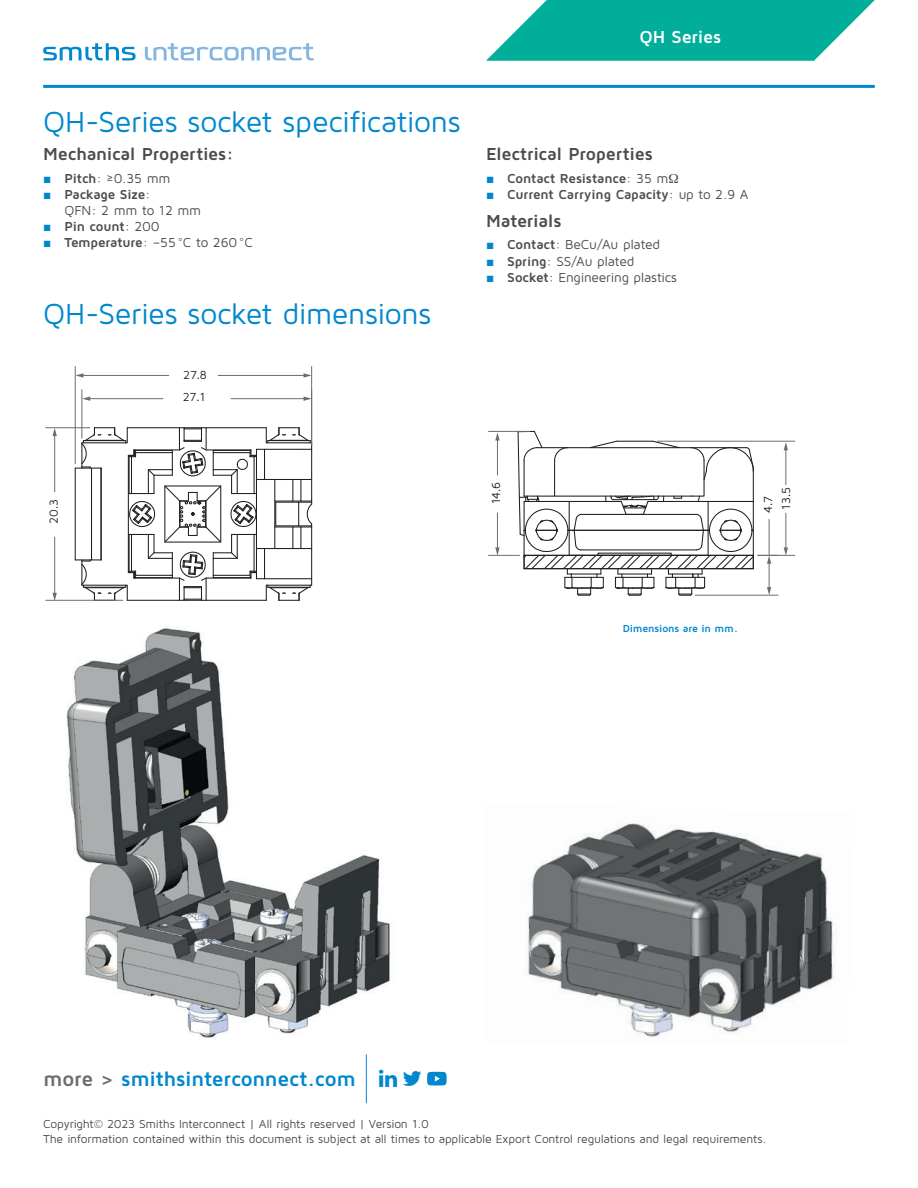
<style>
.page{position:relative;width:918px;height:1188px;background:#fff}
.page>*{position:absolute;margin:0;border:0;box-sizing:border-box;transform-origin:0 0}
.Heading_2_span{font:30px "Maven Pro";letter-spacing:-.015em;color:#0088ce}
.t1{font:700 21px "Maven Pro";letter-spacing:-.015em;color:#0088ce}
.Heading_5B{font:700 18px "Maven Pro";letter-spacing:-.01em;color:#4b4c4d}
.t2{font:700 18px "Maven Pro";letter-spacing:-.015em;color:#fff}
.t3{font:13.5px/16.2px "Maven Pro";letter-spacing:-.015em;color:#4b4c4d}
.t4{font:700 13.5px "Maven Pro";letter-spacing:-.01em;color:#4b4c4d}
.t5{font:12px/15px "Maven Pro";letter-spacing:-.015em;color:#4b4c4d}
.t6{font:12px/22.2px "Maven Pro";color:#231f20}
.t7{font:700 10.5px "Maven Pro";letter-spacing:-.015em;color:#0088ce}
.s1{font-family:"Arial";color:#0088ce}
.s2{font-weight:700}
.s3{font-family:"Arial";font-weight:400;color:#0088ce}
.s4{font-weight:400}
.s5{color:#6c6d70}
</style>
<div class="page">
<svg style="left:43px;top:43px;width:93px;height:17px"></svg>
<svg style="left:145px;top:43px;width:169px;height:17px"></svg>
<img style="left:66px;top:628px;width:324px;height:410px">
<img style="left:527px;top:823px;width:308px;height:214px">
<svg style="left:75px;top:427px;width:237px;height:174px"></svg>
<hr style="left:82px;top:375px;width:87px;height:1px;background:#6c6d70">
<svg style="left:76px;top:373px;width:7px;height:5px"></svg>
<hr style="left:218px;top:375px;width:87px;height:1px;background:#6c6d70">
<svg style="left:304px;top:373px;width:7px;height:5px"></svg>
<hr style="left:311px;top:366px;width:1px;height:79px;background:#6c6d70">
<hr style="left:75px;top:366px;width:1px;height:98px;background:#6c6d70">
<hr style="left:231px;top:398px;width:74px;height:1px;background:#6c6d70">
<svg style="left:304px;top:396px;width:7px;height:5px"></svg>
<hr style="left:89px;top:398px;width:74px;height:1px;background:#6c6d70">
<svg style="left:83px;top:396px;width:7px;height:5px"></svg>
<hr style="left:82px;top:390px;width:1px;height:48px;background:#6c6d70">
<hr style="left:54px;top:435px;width:1px;height:57px;background:#6c6d70">
<svg style="left:53px;top:428px;width:4px;height:8px"></svg>
<hr style="left:54px;top:537px;width:1px;height:57px;background:#6c6d70">
<svg style="left:53px;top:593px;width:4px;height:7px"></svg>
<hr style="left:46px;top:427px;width:44px;height:1px;background:#6c6d70">
<hr style="left:46px;top:600px;width:77px;height:1px;background:#6c6d70">
<hr style="left:497px;top:439px;width:1px;height:36px;background:#6c6d70">
<svg style="left:495px;top:432px;width:5px;height:9px"></svg>
<hr style="left:497px;top:513px;width:1px;height:36px;background:#6c6d70">
<svg style="left:495px;top:547px;width:5px;height:8px"></svg>
<hr style="left:489px;top:555px;width:31px;height:1px;background:#6c6d70">
<hr style="left:489px;top:431px;width:41px;height:1px;background:#6c6d70">
<svg style="left:517px;top:431px;width:261px;height:165px"></svg>
<hr style="left:695px;top:595px;width:83px;height:1px;background:#6c6d70">
<hr style="left:769px;top:519px;width:1px;height:36px;background:#6c6d70">
<hr style="left:785px;top:449px;width:1px;height:36px;background:#6c6d70">
<svg style="left:784px;top:442px;width:4px;height:8px"></svg>
<hr style="left:758px;top:555px;width:37px;height:1px;background:#6c6d70">
<hr style="left:657px;top:441px;width:138px;height:1px;background:#6c6d70">
<hr style="left:785px;top:513px;width:1px;height:36px;background:#6c6d70">
<svg style="left:784px;top:547px;width:4px;height:9px"></svg>
<svg style="left:427px;top:1072px;width:20px;height:14px"></svg>
<hr style="left:366px;top:1054px;width:1px;height:49px;background:#0088ce">
<hr style="left:43px;top:85px;width:832px;height:3px;background:#0088ce">
<svg style="left:486px;top:0;width:389px;height:61px"></svg>
<p class="Heading_2_span" style="left:43px;top:103px;width:419px">QH-Series socket specifications</p>
<p class="Heading_5B" style="left:43px;top:142px;width:192px">Mechanical Properties:</p>
<p class="t3" style="left:43px;top:169px;width:129px"><span class="s1">■</span> <span class="s2">Pitch</span>: ≥0.35 mm</p>
<p class="t3" style="left:64px;top:186px;width:138px;text-indent:-21px"><span class="s1">■</span> <span class="s2">Package Size</span>:<br>QFN: 2 mm to 12 mm</p>
<p class="t4" style="left:43px;top:218px;width:118px"><span class="s3">■</span> Pin count<span class="s4">: 200</span></p>
<p class="t3" style="left:43px;top:234px;width:211px"><span class="s1">■</span> <span class="s2">Temperature</span>: –55°C to 260°C</p>
<p class="Heading_2_span" style="left:43px;top:295px;width:390px">QH-Series socket dimensions</p>
<p class="t6" style="left:183px;top:363px;width:26px">27.8<br>27.1</p>
<h3 class="t2" style="left:640px;top:25px;width:83px">QH Series</h3>
<p class="Heading_5B" style="left:486px;top:142px;width:168px">Electrical Properties</p>
<p class="t4" style="left:486px;top:169px;width:184px"><span class="s3">■</span> Contact Resistance<span class="s4">: 35 m</span></p>
<p class="t4" style="left:486px;top:186px;width:264px"><span class="s3">■</span> Current Carrying Capacity<span class="s4">: up to 2.9 A</span></p>
<p class="Heading_5B" style="left:486px;top:209px;width:77px">Materials</p>
<p class="t3" style="left:486px;top:236px;width:176px"><span class="s1">■</span> <span class="s2">Contact</span>: BeCu/Au plated</p>
<p class="t3" style="left:486px;top:252px;width:150px"><span class="s1">■</span> <span class="s2">Spring</span>: SS/Au plated</p>
<p class="t3" style="left:486px;top:269px;width:192px"><span class="s1">■</span> <span class="s2">Socket</span>: Engineering plastics</p>
<p class="t6" style="left:484px;top:504px;width:24px;rotate:-90deg">14.6</p>
<p class="t6" style="left:42px;top:524px;width:26px;rotate:-90deg">20.3</p>
<p class="t6" style="left:758px;top:513px;width:27px;line-height:18px;rotate:-90deg">4.7<br>13.5</p>
<p class="t7" style="left:623px;top:622px;width:117px">Dimensions are in mm.</p>
<h2 class="t1" style="left:43px;top:1065px;width:314px"><span class="s5">more &gt;</span> smithsinterconnect.com</h2>
<p class="t5" style="left:43px;top:1116px;width:725px">Copyright© 2023 Smiths Interconnect | All rights reserved | Version 1.0<br>The information contained within this document is subject at all times to applicable Export Control regulations and legal requirements.</p>
</div>
